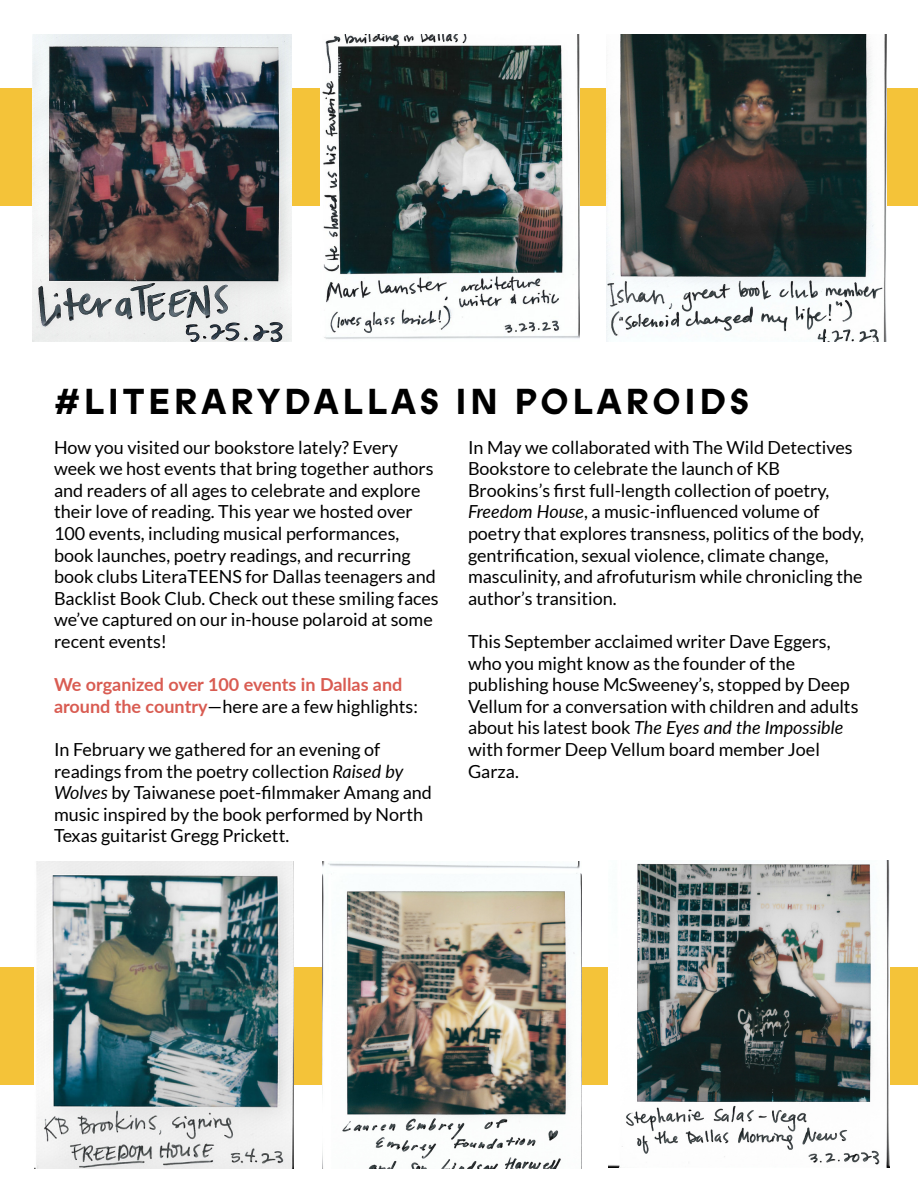
<style>
.page{position:relative;width:918px;height:1188px;background:#fff}
.page>*{position:absolute;margin:0;border:0;box-sizing:border-box;transform-origin:0 0}
.Header_2{font:700 36px "ABC Prophet Unlicensed Trial";letter-spacing:.1em;color:#000}
.t1{font:18px/21.6px "Lato";color:#000}
.t2{font:700 18px/21.6px "Lato";color:#d95c52}
.s1{font-style:italic}
.s2{font-weight:400;color:#000}
</style>
<div class="page">
<div style="left:0;top:967px;width:918px;height:118px;background:#f4c339"></div>
<div style="left:0;top:88px;width:918px;height:118px;background:#f4c339"></div>
<img style="left:32px;top:35px;width:259px;height:307px">
<img style="left:321px;top:35px;width:258px;height:304px">
<img style="left:607px;top:34px;width:280px;height:307px">
<img style="left:35px;top:861px;width:258px;height:307px">
<img style="left:323px;top:861px;width:259px;height:307px">
<img style="left:609px;top:860px;width:280px;height:307px">
<p class="Header_2" style="left:54px;top:378px;width:697px">#LITERARYDALLAS IN POLAROIDS</p>
<p class="t1" style="left:468px;top:436px;width:398px">In May we collaborated with The Wild Detectives Bookstore to celebrate the launch of KB Brookins’s first full-length collection of poetry, <span class="s1">Freedom House</span>, a music-influenced volume of poetry that explores transness, politics of the body, gentrification, sexual violence, climate change, masculinity, and afrofuturism while chronicling the author’s transition.</p>
<p class="t1" style="left:468px;top:631px;width:392px">This September acclaimed writer Dave Eggers, who you might know as the founder of the publishing house McSweeney’s, stopped by Deep Vellum for a conversation with children and adults about his latest book <span class="s1">The Eyes and the Impossible </span>with former Deep Vellum board member Joel Garza.</p>
<p class="t1" style="left:54px;top:436px;width:386px">How you visited our bookstore lately? Every week we host events that bring together authors and readers of all ages to celebrate and explore their love of reading. This year we hosted over 100 events, including musical performances, book launches, poetry readings, and recurring book clubs LiteraTEENS for Dallas teenagers and Backlist Book Club. Check out these smiling faces we’ve captured on our in-house polaroid at some recent events!</p>
<p class="t2" style="left:54px;top:673px;width:365px">We organized over 100 events in Dallas and around the country<span class="s2">—here are a few highlights:</span></p>
<p class="t1" style="left:54px;top:739px;width:380px">In February we gathered for an evening of readings from the poetry collection <span class="s1">Raised by Wolves</span> by Taiwanese poet-filmmaker Amang and music inspired by the book performed by North Texas guitarist Gregg Prickett.</p>
</div>
